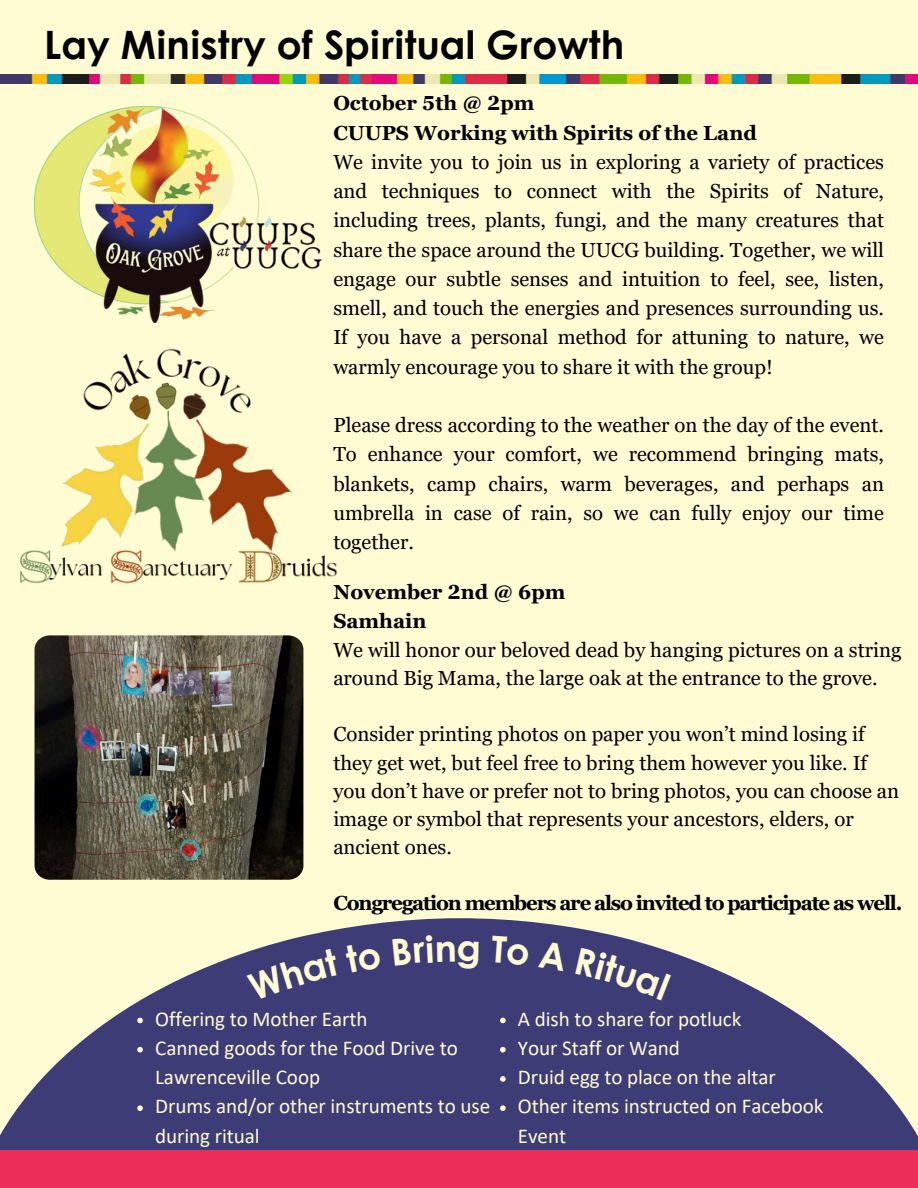
<style>
.page{position:relative;width:918px;height:1188px;background:#fffbd3}
.page>*{position:absolute;margin:0;border:0;box-sizing:border-box;transform-origin:0 0}
.t1{font:700 39.15px "Century Gothic";color:#000}
.t2{font:21.15px/29.2px "Calibri";letter-spacing:-.005em;color:#fffbd3}
.t3{font:20.4px/29.2px "Georgia Pro";color:#000;text-align:justify}
.t4{font:700 20.4px "Georgia Pro";color:#000}
.t5{font:700 20.4px "Georgia Pro";letter-spacing:-.06em;color:#000}
</style>
<div class="page">
<img style="left:0;top:74px;width:918px;height:9px">
<svg style="left:0;top:918px;width:918px;height:233px;fill:#3e3c77"></svg>
<div style="left:0;top:1151px;width:918px;height:37px;background:#ee2e5a"></div>
<img style="left:35px;top:635px;width:268px;height:245px;border-radius:15px">
<img style="left:20px;top:322px;width:318px;height:343px">
<img style="left:35px;top:106px;width:287px;height:216px">
<svg style="left:137px;top:1018px;width:6px;height:5px"></svg>
<svg style="left:137px;top:1047px;width:6px;height:6px"></svg>
<svg style="left:137px;top:1105px;width:6px;height:6px"></svg>
<svg style="left:500px;top:1018px;width:6px;height:5px"></svg>
<svg style="left:500px;top:1047px;width:6px;height:6px"></svg>
<svg style="left:500px;top:1076px;width:6px;height:6px"></svg>
<svg style="left:500px;top:1105px;width:6px;height:6px"></svg>
<div style="left:247px;top:948px;width:92px;height:52px;background:#3e3c77"></div>
<svg style="left:345px;top:944px;width:36px;height:29px"></svg>
<div style="left:392px;top:934px;width:87px;height:35px;background:#3e3c77"></div>
<svg style="left:491px;top:936px;width:38px;height:30px"></svg>
<svg style="left:538px;top:941px;width:30px;height:30px"></svg>
<div style="left:575px;top:948px;width:96px;height:52px;background:#3e3c77"></div>
<p class="t1" style="left:44px;top:15px;width:581px">Lay Ministry of Spiritual Growth</p>
<p class="t4" style="left:333px;top:92px;width:203px">October 5th @ 2pm</p>
<p class="t4" style="left:333px;top:121px;width:425px">CUUPS Working with Spirits of the Land</p>
<p class="t3" style="left:333px;top:147px;width:552px">We invite you to join us in exploring a variety of practices and techniques to connect with the Spirits of Nature, including trees, plants, fungi, and the many creatures that share the space around the UUCG building. Together, we will engage our subtle senses and intuition to feel, see, listen, smell, and touch the energies and presences surrounding us.<br>If you have a personal method for attuning to nature, we warmly encourage you to share it with the group!</p>
<p class="t3" style="left:333px;top:410px;width:552px">Please dress according to the weather on the day of the event.<br>To enhance your comfort, we recommend bringing mats, blankets, camp chairs, warm beverages, and perhaps an umbrella in case of rain, so we can fully enjoy our time together.</p>
<p class="t4" style="left:333px;top:580px;width:234px">November 2nd @ 6pm</p>
<p class="t4" style="left:333px;top:609px;width:95px">Samhain</p>
<p class="t3" style="left:333px;top:636px;width:570px;line-height:28.2px">We will honor our beloved dead by hanging pictures on a string around Big Mama, the large oak at the entrance to the grove.</p>
<p class="t3" style="left:333px;top:720px;width:567px;line-height:28.2px;text-align:left">Consider printing photos on paper you won’t mind losing if they get wet, but feel free to bring them however you like. If you don’t have or prefer not to bring photos, you can choose an image or symbol that represents your ancestors, elders, or ancient ones.</p>
<h2 class="t5" style="left:333px;top:891px;width:571px">Congregation members are also invited to participate as well.</h2>
<p class="t2" style="left:155px;top:1006px;width:337px">Offering to Mother Earth<br>Canned goods for the Food Drive to<br>Lawrenceville Coop<br>Drums and/or other instruments to use during ritual</p>
<p class="t2" style="left:518px;top:1006px;width:307px">A dish to share for potluck<br>Your Staff or Wand<br>Druid egg to place on the altar<br>Other items instructed on Facebook<br>Event</p>
</div>
